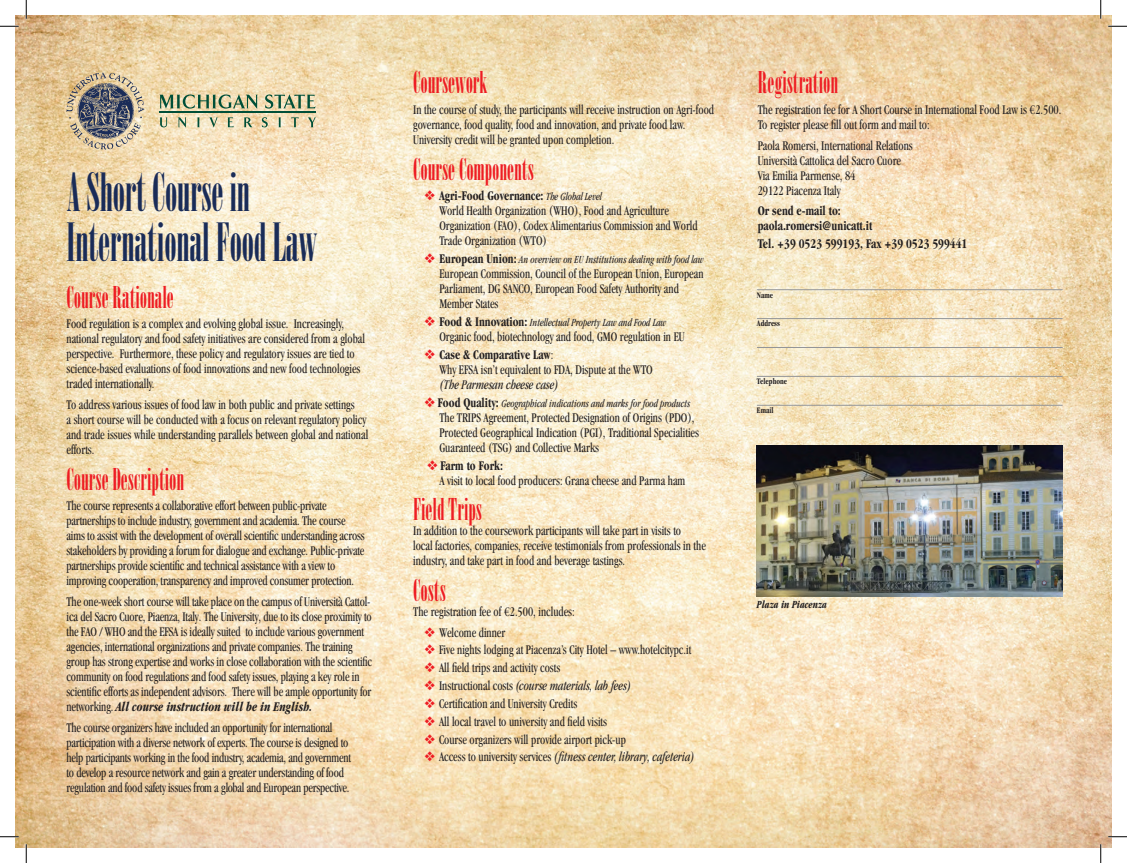
<style>
.page{position:relative;width:1127px;height:863px;background:#fff}
.page>*{position:absolute;margin:0;border:0;box-sizing:border-box;transform-origin:0 0}
.t1{font:52.5px/50px "Onyx";color:#1a2c58;scale:.85 1}
.t2{font:30px "Onyx";letter-spacing:.01em;color:#ee1d23;scale:.85 1}
.t3{font:condensed 13.75px/15px "Garamond";color:#231f20;scale:.85 1}
.t4{font:italic condensed 13.75px "Garamond";color:#231f20;scale:.85 1}
.t5{font:700 condensed 13.75px/15px "Garamond";color:#231f20;scale:.85 1}
.t6{font:italic condensed 11.25px "Garamond";color:#231f20;scale:.85 1}
.t7{font:italic 700 condensed 11.25px "Garamond";color:#231f20;scale:.85 1}
.t8{font:700 condensed 8.75px "Garamond";color:#231f20;scale:.85 1}
.s1{font-weight:700;font-style:italic}
.s2{color:#ee1d23}
.s3{font-weight:700}
.s4{font-style:italic;font-size:11.25px}
.s5{font-weight:700;font-style:normal;font-size:13.75px}
.s6{font-family:"Adobe Garamond Pro";font-stretch:normal}
.s7{font-style:normal}
</style>
<div class="page">
<img style="left:15px;top:15px;width:1097px;height:832px">
<img style="left:757px;top:445px;width:306px;height:151px">
<svg style="left:67px;top:72px;width:78px;height:77px;background:#a49a8b"></svg>
<svg style="left:160px;top:117px;width:7px;height:10px"></svg>
<svg style="left:178px;top:117px;width:8px;height:11px"></svg>
<svg style="left:197px;top:117px;width:3px;height:10px"></svg>
<svg style="left:209px;top:117px;width:9px;height:10px"></svg>
<svg style="left:227px;top:117px;width:7px;height:10px"></svg>
<svg style="left:244px;top:117px;width:9px;height:10px"></svg>
<svg style="left:262px;top:117px;width:6px;height:10px"></svg>
<svg style="left:278px;top:117px;width:3px;height:10px"></svg>
<svg style="left:291px;top:117px;width:8px;height:10px"></svg>
<svg style="left:308px;top:117px;width:8px;height:10px"></svg>
<svg style="left:159px;top:94px;width:99px;height:15px"></svg>
<svg style="left:265px;top:94px;width:50px;height:15px"></svg>
<hr style="left:159px;top:112px;width:157px;height:1px;background:#004f38">
<hr style="left:757px;top:318px;width:305px;height:1px;background:#939598">
<hr style="left:757px;top:347px;width:305px;height:1px;background:#939598">
<hr style="left:757px;top:376px;width:305px;height:1px;background:#939598">
<hr style="left:757px;top:405px;width:305px;height:1px;background:#939598">
<hr style="left:757px;top:289px;width:305px;height:1px;background:#939598">
<svg style="left:0;top:25px;width:19px;height:2px"></svg>
<svg style="left:1108px;top:25px;width:19px;height:2px"></svg>
<svg style="left:0;top:835px;width:19px;height:2px"></svg>
<svg style="left:1108px;top:835px;width:19px;height:2px"></svg>
<svg style="left:25px;top:0;width:2px;height:19px"></svg>
<svg style="left:25px;top:844px;width:2px;height:18px"></svg>
<svg style="left:1100px;top:0;width:1px;height:19px"></svg>
<svg style="left:1100px;top:844px;width:1px;height:18px"></svg>
<h1 class="t1" style="left:67px;top:167px;width:296px">A Short Course in<br>International Food Law</h1>
<h2 class="t2" style="left:67px;top:280px;width:127px">Course Rationale</h2>
<p class="t3" style="left:67px;top:316px;width:353px">Food regulation is a complex and evolving global issue. Increasingly, national regulatory and food safety initiatives are considered from a global perspective. Furthermore, these policy and regulatory issues are tied to science-based evaluations of food innovations and new food technologies traded internationally.</p>
<p class="t3" style="left:67px;top:397px;width:357px">To address various issues of food law in both public and private settings<br>a short course will be conducted with a focus on relevant regulatory policy and trade issues while understanding parallels between global and national efforts.</p>
<h2 class="t2" style="left:67px;top:461px;width:140px">Course Description</h2>
<p class="t3" style="left:67px;top:498px;width:352px">The course represents a collaborative effort between public-private partnerships to include industry, government and academia. The course aims to assist with the development of overall scientific understanding across stakeholders by providing a forum for dialogue and exchange. Public-private partnerships provide scientific and technical assistance with a view to improving cooperation, transparency and improved consumer protection.</p>
<p class="t3" style="left:67px;top:594px;width:361px">The one-week short course will take place on the campus of Università Cattol&shy;ica del Sacro Cuore, Piaenza, Italy. The University, due to its close proximity to the FAO / WHO and the EFSA is ideally suited to include various government agencies, international organizations and private companies. The training group has strong expertise and works in close collaboration with the scientific community on food regulations and food safety issues, playing a key role in scientific efforts as independent advisors. There will be ample opportunity for networking. <span class="s1">All course instruction will be in English.</span></p>
<p class="t3" style="left:67px;top:719px;width:336px">The course organizers have included an opportunity for international participation with a diverse network of experts. The course is designed to help participants working in the food industry, academia, and government to develop a resource network and gain a greater understanding of food regulation and food safety issues from a global and European perspective.</p>
<h2 class="t2" style="left:413px;top:65px;width:89px">Coursework</h2>
<p class="t3" style="left:413px;top:102px;width:355px">In the course of study, the participants will receive instruction on Agri-food governance, food quality, food and innovation, and private food law.<br>University credit will be granted upon completion.</p>
<h2 class="t2" style="left:413px;top:152px;width:143px">Course Components</h2>
<p class="t3" style="left:439px;top:188px;width:305px;text-indent:-15px"><span class="s2">❖</span> <span class="s3">Agri-Food Governance:</span> <span class="s4">The Global Level<br></span>World Health Organization (WHO), Food and Agriculture Organization (FAO), Codex Alimentarius Commission and World Trade Organization (WTO)</p>
<p class="t6" style="left:424px;top:253px;width:330px"><span class="s2">❖</span> <span class="s5">European Union:</span> An overview on EU Institutions dealing with food law</p>
<p class="t3" style="left:439px;top:266px;width:312px">European Commission, Council of the European Union, European<br>Parliament, DG SANCO, European Food Safety Authority and<br>Member States</p>
<p class="t6" style="left:424px;top:316px;width:286px"><span class="s2">❖</span> <span class="s5">Food &amp; Innovation:</span> Intellectual Property Law and Food Law</p>
<p class="t3" style="left:439px;top:329px;width:290px">Organic food, biotechnology and food, GMO regulation in EU</p>
<p class="t3" style="left:439px;top:347px;width:252px;text-indent:-15px"><span class="s2">❖</span> <span class="s3">Case &amp; Comparative Law</span>:<br>Why EFSA isn’t equivalent to FDA, Dispute at the WTO</p>
<p class="t4" style="left:439px;top:377px;width:142px">(The Parmesan cheese case)</p>
<p class="t6" style="left:424px;top:397px;width:314px"><span class="s2">❖</span> <span class="s5">Food Quality:</span> Geographical indications and marks for food products</p>
<p class="t3" style="left:439px;top:410px;width:307px">The TRIPS Agreement, Protected Designation of Origins (PDO),<br>Protected Geographical Indication (PGI), Traditional Specialities<br>Guaranteed (TSG) and Collective Marks</p>
<p class="t3" style="left:439px;top:457px;width:291px;text-indent:-12px"><span class="s2">❖</span> <span class="s3">Farm to Fork:<br></span>A visit to local food producers: Grana cheese and Parma ham</p>
<h2 class="t2" style="left:413px;top:492px;width:82px">Field Trips</h2>
<p class="t3" style="left:413px;top:523px;width:346px">In addition to the coursework participants will take part in visits to<br>local factories, companies, receive testimonials from professionals in the industry, and take part in food and beverage tastings.</p>
<h2 class="t2" style="left:413px;top:573px;width:40px">Costs</h2>
<p class="t3" style="left:413px;top:604px;width:192px">The registration fee of <span class="s6">€</span>2.500, includes:</p>
<p class="t3" style="left:424px;top:624px;width:97px"><span class="s2">❖</span> Welcome dinner</p>
<p class="t3" style="left:424px;top:642px;width:315px"><span class="s2">❖</span> Five nights lodging at Piacenza’s City Hotel – www.hotelcitypc.it</p>
<p class="t3" style="left:424px;top:660px;width:161px"><span class="s2">❖</span> All field trips and activity costs</p>
<p class="t4" style="left:424px;top:678px;width:245px"><span class="s2">❖</span> <span class="s7">Instructional costs</span> (course materials, lab fees)</p>
<p class="t3" style="left:424px;top:695px;width:181px"><span class="s2">❖</span> Certification and University Credits</p>
<p class="t3" style="left:424px;top:713px;width:216px"><span class="s2">❖</span> All local travel to university and field visits</p>
<p class="t3" style="left:424px;top:731px;width:239px"><span class="s2">❖</span> Course organizers will provide airport pick-up</p>
<p class="t4" style="left:424px;top:749px;width:320px"><span class="s2">❖</span> <span class="s7">Access to university services</span> (fitness center, library, cafeteria)</p>
<h2 class="t2" style="left:758px;top:65px;width:96px">Registration</h2>
<p class="t3" style="left:758px;top:102px;width:359px">The registration fee for A Short Course in International Food Law is <span class="s6">€</span>2.500.<br>To register please fill out form and mail to:</p>
<p class="t3" style="left:758px;top:138px;width:184px">Paola Romersi, International Relations<br>Università Cattolica del Sacro Cuore<br>Via Emilia Parmense, 84<br>29122 Piacenza Italy</p>
<p class="t5" style="left:758px;top:203px;width:136px">Or send e-mail to: paola.romersi@unicatt.it</p>
<p class="t5" style="left:758px;top:236px;width:248px">Tel. +39 0523 599193, Fax +39 0523 599441</p>
<p class="t8" style="left:757px;top:290px;width:20px">Name</p>
<p class="t8" style="left:757px;top:319px;width:29px">Address</p>
<p class="t8" style="left:757px;top:376px;width:37px">Telephone</p>
<p class="t8" style="left:757px;top:405px;width:21px">Email</p>
<p class="t7" style="left:757px;top:597px;width:84px">Plaza in Piacenza</p>
</div>
